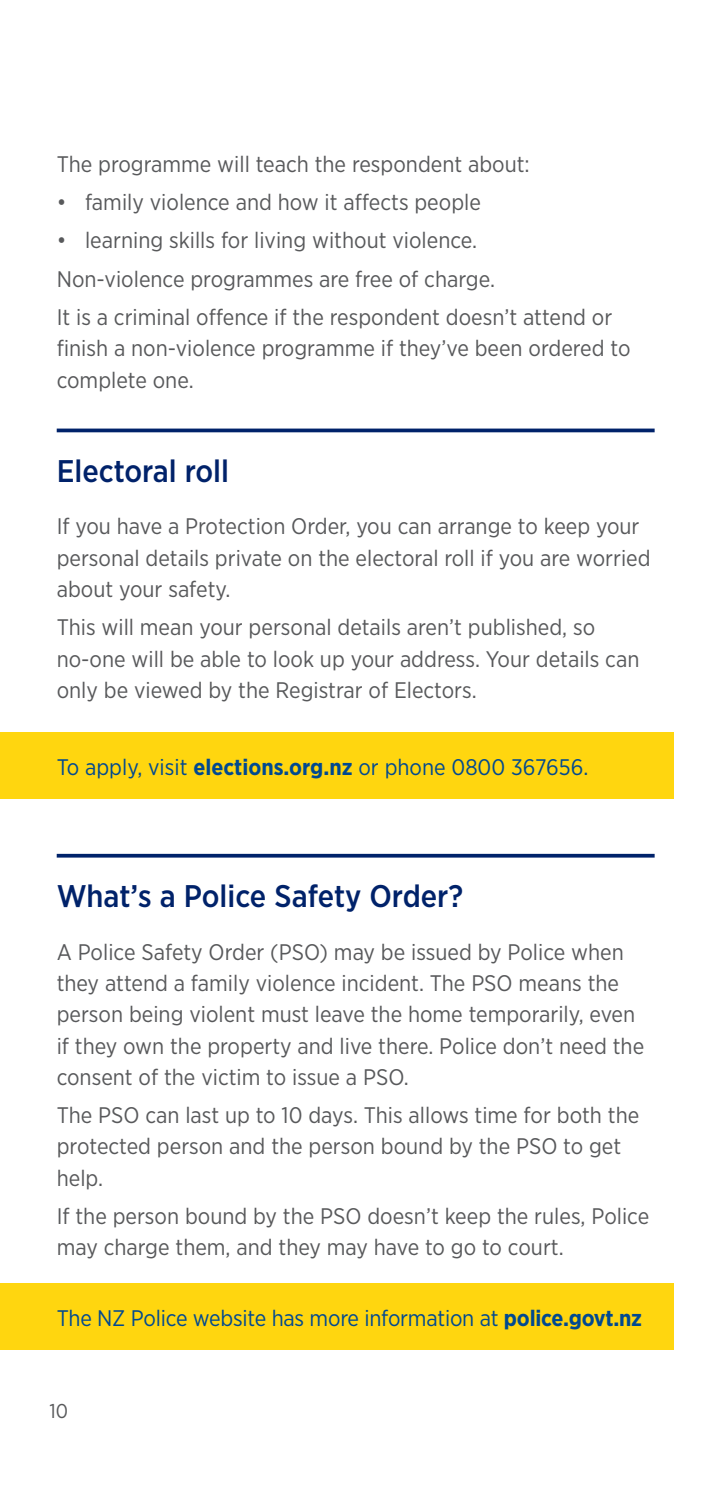
<style>
.page{position:relative;width:709px;height:1489px;background:#fff}
.page>*{position:absolute;margin:0;border:0;box-sizing:border-box;transform-origin:0 0}
.t1{font:500 31.25px "Gotham Narrow";color:#00226a}
.t2{font:22.5px/31.2px "Gotham Narrow";color:#58595b}
.t3{font:22.5px "Gotham Narrow";letter-spacing:-.01em;color:#004990}
.t4{font:20px "Gotham Narrow";color:#58595b}
.s1{font-weight:700}
</style>
<div class="page">
<div style="left:0;top:732px;width:673px;height:67px;background:#ffd60f"></div>
<div style="left:0;top:1283px;width:673px;height:67px;background:#ffd60f"></div>
<svg style="left:57px;top:428px;width:597px;height:4px;fill:#00226a"></svg>
<svg style="left:57px;top:853px;width:597px;height:4px;fill:#00226a"></svg>
<p class="t2" style="left:57px;top:148px;width:474px">The programme will teach the respondent about:</p>
<p class="t2" style="left:57px;top:186px;width:426px">• family violence and how it affects people</p>
<p class="t2" style="left:57px;top:221px;width:557px;line-height:38.2px">• learning skills for living without violence.<br>Non-violence programmes are free of charge.<br>It is a criminal offence if the respondent doesn’t attend or</p>
<p class="t2" style="left:57px;top:332px;width:575px">finish a non-violence programme if they’ve been ordered to complete one.</p>
<h1 class="t1" style="left:57px;top:451px;width:174px">Electoral roll</h1>
<p class="t2" style="left:57px;top:510px;width:595px">If you have a Protection Order, you can arrange to keep your personal details private on the electoral roll if you are worried about your safety.</p>
<p class="t2" style="left:57px;top:611px;width:584px">This will mean your personal details aren’t published, so no‑one will be able to look up your address. Your details can only be viewed by the Registrar of Electors.</p>
<p class="t3" style="left:57px;top:752px;width:533px">To apply, visit <span class="s1">elections.org.nz</span> or phone 0800 367656.</p>
<h1 class="t1" style="left:57px;top:876px;width:408px">What’s a Police Safety Order?</h1>
<p class="t2" style="left:57px;top:935px;width:589px">A Police Safety Order (PSO) may be issued by Police when they attend a family violence incident. The PSO means the person being violent must leave the home temporarily, even if they own the property and live there. Police don’t need the consent of the victim to issue a PSO.</p>
<p class="t2" style="left:57px;top:1099px;width:584px">The PSO can last up to 10 days. This allows time for both the protected person and the person bound by the PSO to get help.</p>
<p class="t2" style="left:57px;top:1199px;width:594px">If the person bound by the PSO doesn’t keep the rules, Police may charge them, and they may have to go to court.</p>
<p class="t3" style="left:57px;top:1303px;width:587px">The NZ Police website has more information at <span class="s1">police.govt.nz</span></p>
<p class="t4" style="left:50px;top:1397px;width:20px">10</p>
</div>
